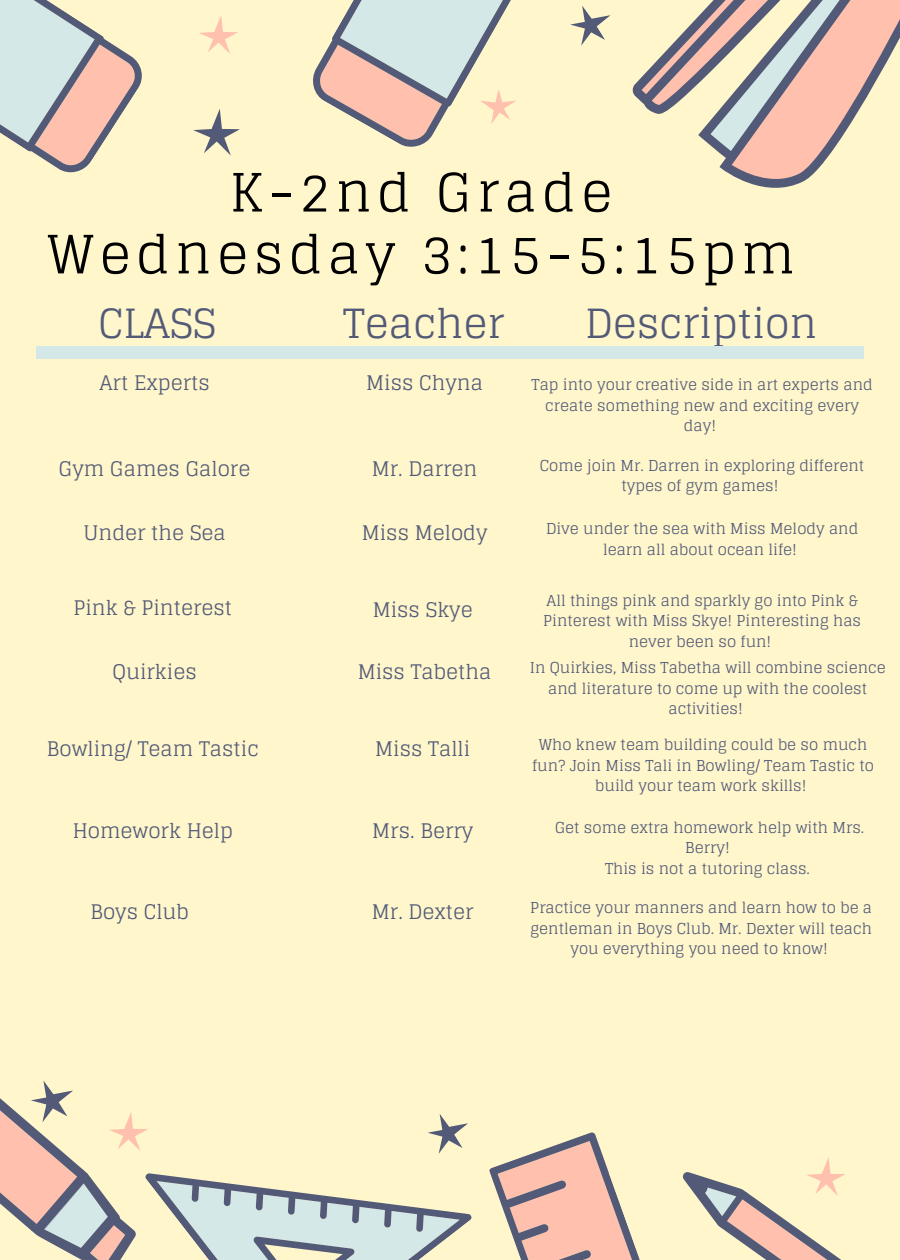
<style>
.page{position:relative;width:900px;height:1260px;background:#fff6cb}
.page>*{position:absolute;margin:0;border:0;box-sizing:border-box;transform-origin:0 0}
.t1{font:52.75px/62px "Glegoo";letter-spacing:.1em;color:#000;text-align:center}
.t2{font:40.25px "Glegoo";color:#525a78}
.t3{font:20px "Glegoo";color:#525a78}
.t4{font:15px/20.5px "Glegoo";color:#525a78;text-align:center}
</style>
<div class="page">
<svg style="left:151px;top:1173px;width:321px;height:87px"></svg>
<svg style="left:0;top:0;width:142px;height:173px"></svg>
<svg style="left:489px;top:1132px;width:151px;height:128px"></svg>
<svg style="left:193px;top:109px;width:47px;height:47px"></svg>
<svg style="left:199px;top:16px;width:39px;height:38px"></svg>
<svg style="left:428px;top:1114px;width:40px;height:40px"></svg>
<svg style="left:313px;top:0;width:203px;height:147px"></svg>
<svg style="left:570px;top:6px;width:41px;height:40px"></svg>
<svg style="left:0;top:1081px;width:151px;height:179px"></svg>
<svg style="left:682px;top:1157px;width:163px;height:103px"></svg>
<svg style="left:632px;top:0;width:268px;height:188px"></svg>
<div style="left:36px;top:346px;width:73px;height:13px;background:#d4e8e8"></div>
<div style="left:791px;top:346px;width:73px;height:13px;background:#d4e8e8"></div>
<div style="left:107px;top:346px;width:505px;height:13px;background:#d4e8e8"></div>
<div style="left:611px;top:346px;width:182px;height:13px;background:#d4e8e8"></div>
<h1 class="t1" style="left:47px;top:162px;width:750px">K-2nd Grade<br>Wednesday 3:15-5:15pm</h1>
<h2 class="t2" style="left:99px;top:300px;width:119px">CLASS</h2>
<h2 class="t2" style="left:343px;top:300px;width:163px">Teacher</h2>
<h2 class="t2" style="left:585px;top:300px;width:234px">Description</h2>
<h3 class="t3" style="left:99px;top:371px;width:112px">Art Experts</h3>
<h3 class="t3" style="left:366px;top:371px;width:118px">Miss Chyna</h3>
<p class="t4" style="left:532px;top:375px;width:343px">Tap into your creative side in art experts and create something new and exciting every day!</p>
<p class="t4" style="left:540px;top:455px;width:326px">Come join Mr. Darren in exploring different types of gym games!</p>
<p class="t4" style="left:546px;top:519px;width:314px">Dive under the sea with Miss Melody and learn all about ocean life!</p>
<p class="t4" style="left:543px;top:590px;width:319px">All things pink and sparkly go into Pink &amp;<br>Pinterest with Miss Skye! Pinteresting has never been so fun!</p>
<p class="t4" style="left:530px;top:658px;width:358px">In Quirkies, Miss Tabetha will combine science and literature to come up with the coolest activities!</p>
<p class="t4" style="left:532px;top:735px;width:344px">Who knew team building could be so much fun? Join Miss Tali in Bowling/ Team Tastic to build your team work skills!</p>
<p class="t4" style="left:555px;top:817px;width:311px">Get some extra homework help with Mrs.<br>Berry!<br>This is not a tutoring class.</p>
<p class="t4" style="left:530px;top:898px;width:343px">Practice your manners and learn how to be a gentleman in Boys Club. Mr. Dexter will teach you everything you need to know!</p>
<h3 class="t3" style="left:59px;top:458px;width:193px">Gym Games Galore</h3>
<h3 class="t3" style="left:372px;top:458px;width:107px">Mr. Darren</h3>
<h3 class="t3" style="left:362px;top:521px;width:127px">Miss Melody</h3>
<h3 class="t3" style="left:83px;top:521px;width:144px">Under the Sea</h3>
<h3 class="t3" style="left:73px;top:596px;width:160px">Pink &amp; Pinterest</h3>
<h3 class="t3" style="left:373px;top:598px;width:102px">Miss Skye</h3>
<h3 class="t3" style="left:113px;top:660px;width:86px">Quirkies</h3>
<h3 class="t3" style="left:358px;top:660px;width:135px">Miss Tabetha</h3>
<h3 class="t3" style="left:47px;top:737px;width:213px">Bowling/ Team Tastic</h3>
<h3 class="t3" style="left:375px;top:737px;width:97px">Miss Talli</h3>
<h3 class="t3" style="left:73px;top:820px;width:162px">Homework Help</h3>
<h3 class="t3" style="left:372px;top:820px;width:103px">Mrs. Berry</h3>
<h3 class="t3" style="left:90px;top:900px;width:100px">Boys Club</h3>
<h3 class="t3" style="left:372px;top:900px;width:103px">Mr. Dexter</h3>
</div>
